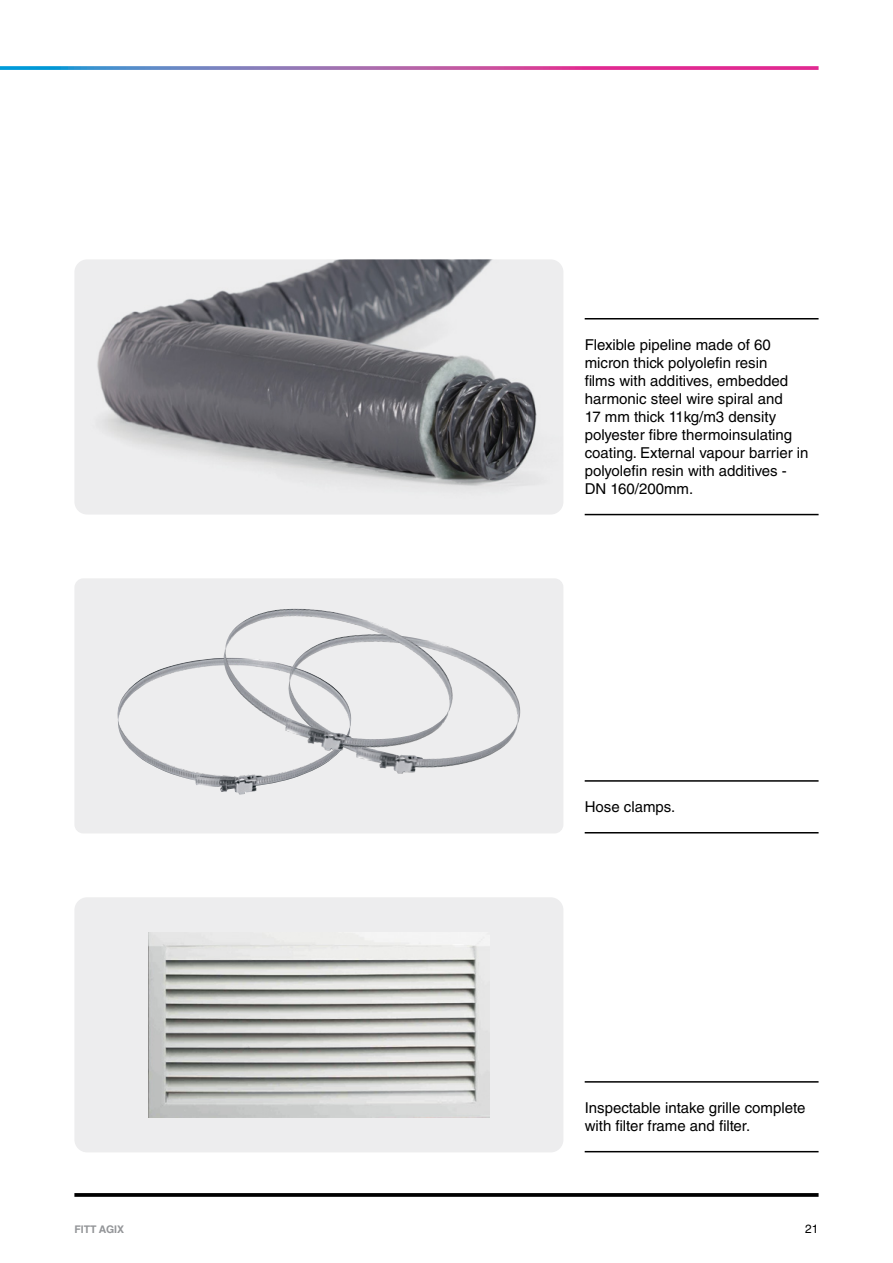
<style>
.page{position:relative;width:893px;height:1263px;background:#fff}
.page>*{position:absolute;margin:0;border:0;box-sizing:border-box;transform-origin:0 0}
.t1{font:15px/18px "Helvetica LT Std";color:#000}
.t2{font:12px "Helvetica LT Std";color:#000}
.t3{font:700 10.5px "Helvetica LT Std";color:#939598}
</style>
<div class="page">
<svg style="left:0;top:66px;width:819px;height:4px;background:#a567b0"></svg>
<svg style="left:74px;top:1193px;width:745px;height:4px;background:#0f0f0f"></svg>
<div style="left:74px;top:897px;width:489px;height:255px;background:#ededee;border-radius:13px"></div>
<img style="left:148px;top:933px;width:341px;height:184px">
<hr style="left:585px;top:832px;width:234px;height:1px;background:#000">
<hr style="left:585px;top:780px;width:234px;height:2px;background:#000">
<hr style="left:585px;top:514px;width:234px;height:1px;background:#000">
<hr style="left:585px;top:318px;width:234px;height:1px;background:#000">
<hr style="left:585px;top:1151px;width:234px;height:1px;background:#000">
<hr style="left:585px;top:1081px;width:234px;height:1px;background:#000">
<div style="left:74px;top:578px;width:489px;height:255px;background:#ededee;border-radius:9px"></div>
<img style="left:117px;top:658px;width:187px;height:137px">
<img style="left:287px;top:649px;width:234px;height:125px">
<img style="left:222px;top:609px;width:233px;height:143px">
<img style="left:74px;top:259px;width:489px;height:255px">
<p class="t1" style="left:585px;top:336px;width:225px">Flexible pipeline made of 60 micron thick polyolefin resin<br>films with additives, embedded harmonic steel wire spiral and<br>17 mm thick 11kg/m3 density polyester fibre thermoinsulating coating. External vapour barrier in polyolefin resin with additives -<br>DN 160/200mm.</p>
<p class="t1" style="left:585px;top:798px;width:92px">Hose clamps.</p>
<p class="t1" style="left:585px;top:1099px;width:222px">Inspectable intake grille complete with filter frame and filter.</p>
<p class="t3" style="left:74px;top:1222px;width:51px">FITT AGIX</p>
<p class="t2" style="left:805px;top:1222px;width:15px">21</p>
</div>
